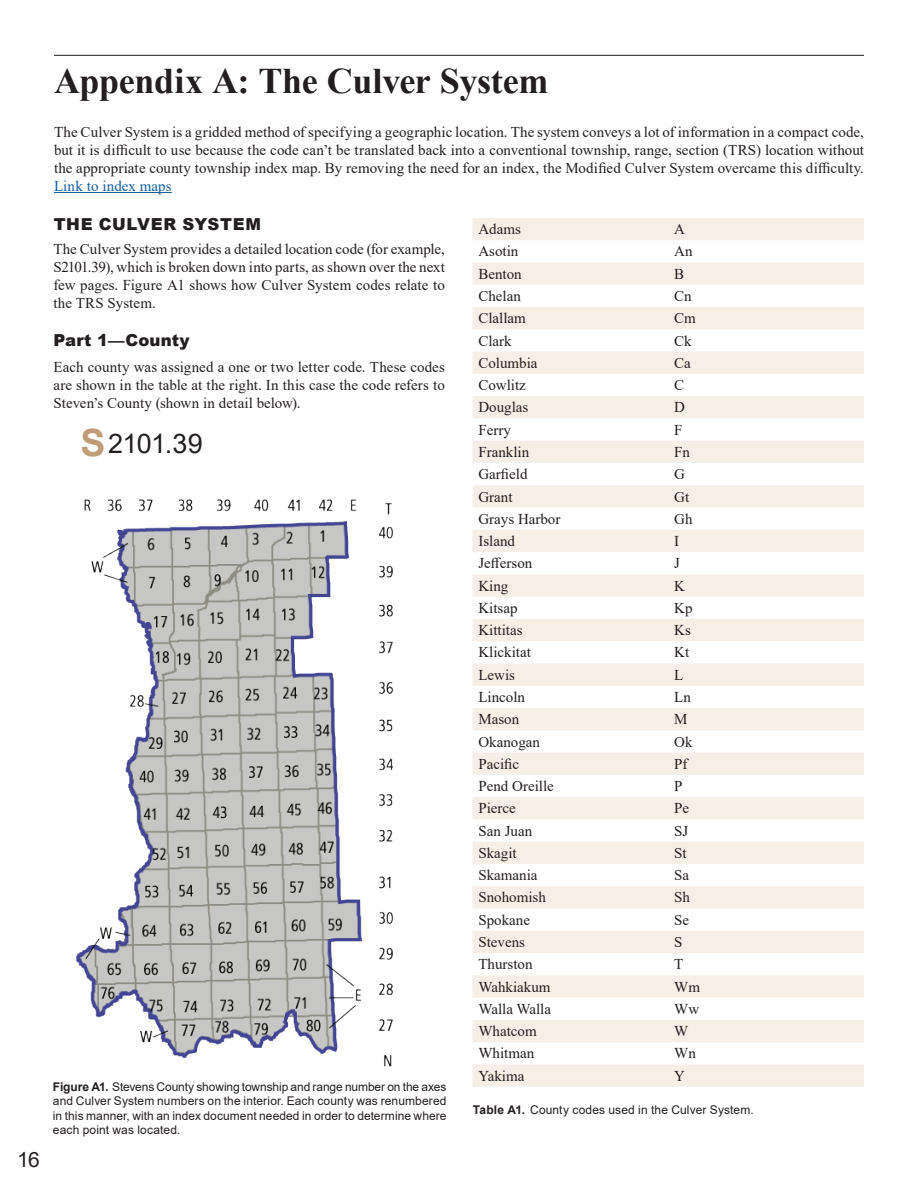
<style>
.page{position:relative;width:918px;height:1188px;background:#fff}
.page>*{position:absolute;margin:0;border:0;box-sizing:border-box;transform-origin:0 0}
.t1{font:700 36px "Times New Roman";letter-spacing:-.01em;color:#231f20}
.t2{font:27px "Arial";letter-spacing:-.025em;color:#231f20}
.t3{font:21px "Arial";color:#231f20}
.t4{font:900 16.5px "Arial";letter-spacing:.025em;color:#231f20}
.t5{font:15px/18px "Times New Roman";color:#231f20;text-align:justify}
.t6{font:15px "Times New Roman";letter-spacing:.005em;color:#175d9e}
.t7{font:12px/14.4px "Arial";letter-spacing:.01em;color:#231f20;text-align:justify}
.s1{font-weight:700}
.s2{font-weight:700;font-size:37.5px;color:#c09d79}
</style>
<div class="page">
<hr style="left:54px;top:55px;width:810px;height:1px;background:#231f20">
<hr style="left:54px;top:192px;width:118px;height:1px;background:#175d9e">
<svg style="left:472px;top:218px;width:392px;height:869px;fill:#f8f2eb"></svg>
<img style="left:76px;top:499px;width:317px;height:568px">
<h3 class="t3" style="left:17px;top:1145px;width:24px">16</h3>
<h1 class="t1" style="left:54px;top:55px;width:496px">Appendix A: The Culver System</h1>
<p class="t5" style="left:54px;top:122px;width:812px">The Culver System is a gridded method of specifying a geographic location. The system conveys a lot of information in a compact code, but it is difficult to use because the code can’t be translated back into a conventional township, range, section (TRS) location without the appropriate county township index map. By removing the need for an index, the Modified Culver System overcame this difficulty.</p>
<p class="t6" style="left:54px;top:175px;width:119px">Link to index maps</p>
<p class="t5" style="left:478px;top:220px;width:44px">Adams</p>
<p class="t5" style="left:674px;top:220px;width:12px">A</p>
<p class="t5" style="left:478px;top:242px;width:42px">Asotin</p>
<p class="t5" style="left:674px;top:242px;width:20px">An</p>
<p class="t5" style="left:478px;top:264px;width:45px">Benton</p>
<p class="t5" style="left:674px;top:264px;width:12px">B</p>
<p class="t5" style="left:478px;top:287px;width:44px">Chelan</p>
<p class="t5" style="left:674px;top:287px;width:19px">Cn</p>
<p class="t5" style="left:478px;top:309px;width:49px">Clallam</p>
<p class="t5" style="left:674px;top:309px;width:23px">Cm</p>
<p class="t5" style="left:478px;top:331px;width:35px">Clark</p>
<p class="t5" style="left:674px;top:331px;width:19px">Ck</p>
<p class="t5" style="left:478px;top:353px;width:61px">Columbia</p>
<p class="t5" style="left:674px;top:353px;width:18px">Ca</p>
<p class="t5" style="left:478px;top:376px;width:49px">Cowlitz</p>
<p class="t5" style="left:674px;top:376px;width:12px">C</p>
<p class="t5" style="left:478px;top:398px;width:51px">Douglas</p>
<p class="t5" style="left:674px;top:398px;width:12px">D</p>
<p class="t5" style="left:478px;top:420px;width:34px">Ferry</p>
<p class="t5" style="left:674px;top:420px;width:10px">F</p>
<p class="t5" style="left:478px;top:442px;width:52px">Franklin</p>
<p class="t5" style="left:674px;top:442px;width:17px">Fn</p>
<p class="t5" style="left:478px;top:465px;width:51px">Garfield</p>
<p class="t5" style="left:674px;top:465px;width:12px">G</p>
<p class="t5" style="left:478px;top:487px;width:36px">Grant</p>
<p class="t5" style="left:674px;top:487px;width:17px">Gt</p>
<p class="t5" style="left:478px;top:509px;width:84px">Grays Harbor</p>
<p class="t5" style="left:674px;top:509px;width:20px">Gh</p>
<p class="t5" style="left:478px;top:532px;width:38px">Island</p>
<p class="t5" style="left:674px;top:532px;width:6px">I</p>
<p class="t5" style="left:478px;top:554px;width:56px">Jefferson</p>
<p class="t5" style="left:674px;top:554px;width:7px">J</p>
<p class="t5" style="left:478px;top:576px;width:31px">King</p>
<p class="t5" style="left:674px;top:576px;width:12px">K</p>
<p class="t5" style="left:478px;top:598px;width:41px">Kitsap</p>
<p class="t5" style="left:674px;top:598px;width:20px">Kp</p>
<p class="t5" style="left:478px;top:621px;width:46px">Kittitas</p>
<p class="t5" style="left:674px;top:621px;width:18px">Ks</p>
<p class="t5" style="left:478px;top:643px;width:54px">Klickitat</p>
<p class="t5" style="left:674px;top:643px;width:17px">Kt</p>
<p class="t5" style="left:478px;top:665px;width:38px">Lewis</p>
<p class="t5" style="left:674px;top:665px;width:11px">L</p>
<p class="t5" style="left:478px;top:687px;width:48px">Lincoln</p>
<p class="t5" style="left:674px;top:687px;width:18px">Ln</p>
<p class="t5" style="left:478px;top:710px;width:42px">Mason</p>
<p class="t5" style="left:674px;top:710px;width:15px">M</p>
<p class="t5" style="left:478px;top:732px;width:63px">Okanogan</p>
<p class="t5" style="left:674px;top:732px;width:20px">Ok</p>
<p class="t5" style="left:478px;top:754px;width:42px">Pacific</p>
<p class="t5" style="left:674px;top:754px;width:15px">Pf</p>
<p class="t5" style="left:478px;top:777px;width:77px">Pend Oreille</p>
<p class="t5" style="left:674px;top:777px;width:10px">P</p>
<p class="t5" style="left:478px;top:799px;width:39px">Pierce</p>
<p class="t5" style="left:674px;top:799px;width:16px">Pe</p>
<p class="t5" style="left:478px;top:821px;width:55px">San Juan</p>
<p class="t5" style="left:674px;top:821px;width:16px">SJ</p>
<p class="t5" style="left:478px;top:843px;width:40px">Skagit</p>
<p class="t5" style="left:674px;top:843px;width:14px">St</p>
<p class="t5" style="left:478px;top:866px;width:61px">Skamania</p>
<p class="t5" style="left:674px;top:866px;width:16px">Sa</p>
<p class="t5" style="left:478px;top:888px;width:69px">Snohomish</p>
<p class="t5" style="left:674px;top:888px;width:17px">Sh</p>
<p class="t5" style="left:478px;top:910px;width:53px">Spokane</p>
<p class="t5" style="left:674px;top:910px;width:16px">Se</p>
<p class="t5" style="left:478px;top:933px;width:48px">Stevens</p>
<p class="t5" style="left:674px;top:933px;width:10px">S</p>
<p class="t5" style="left:478px;top:955px;width:56px">Thurston</p>
<p class="t5" style="left:674px;top:955px;width:11px">T</p>
<p class="t5" style="left:478px;top:977px;width:74px">Wahkiakum</p>
<p class="t5" style="left:674px;top:977px;width:27px">Wm</p>
<p class="t5" style="left:478px;top:999px;width:74px">Walla Walla</p>
<p class="t5" style="left:674px;top:999px;width:26px">Ww</p>
<p class="t5" style="left:478px;top:1022px;width:60px">Whatcom</p>
<p class="t5" style="left:674px;top:1022px;width:16px">W</p>
<p class="t5" style="left:478px;top:1044px;width:57px">Whitman</p>
<p class="t5" style="left:674px;top:1044px;width:23px">Wn</p>
<p class="t5" style="left:478px;top:1066px;width:47px">Yakima</p>
<p class="t5" style="left:674px;top:1066px;width:12px">Y</p>
<p class="t7" style="left:473px;top:1102px;width:282px"><span class="s1">Table A1.</span> County codes used in the Culver System.</p>
<p class="t4" style="left:54px;top:212px;width:209px">THE CULVER SYSTEM</p>
<p class="t5" style="left:53px;top:240px;width:393px">The Culver System provides a detailed location code (for example, S2101.39), which is broken down into parts, as shown over the next few pages. Figure A1 shows how Culver System codes relate to the TRS System.</p>
<p class="t4" style="left:53px;top:328px;width:138px">Part 1—County</p>
<p class="t5" style="left:53px;top:357px;width:393px">Each county was assigned a one or two letter code. These codes are shown in the table at the right. In this case the code refers to Steven’s County (shown in detail below).</p>
<h2 class="t2" style="left:80px;top:425px;width:124px"><span class="s2">S</span>2101.39</h2>
<p class="t7" style="left:53px;top:1079px;width:395px"><span class="s1">Figure A1.</span> Stevens County showing township and range number on the axes and Culver System numbers on the interior. Each county was renumbered in this manner, with an index document needed in order to determine where each point was located.</p>
</div>
